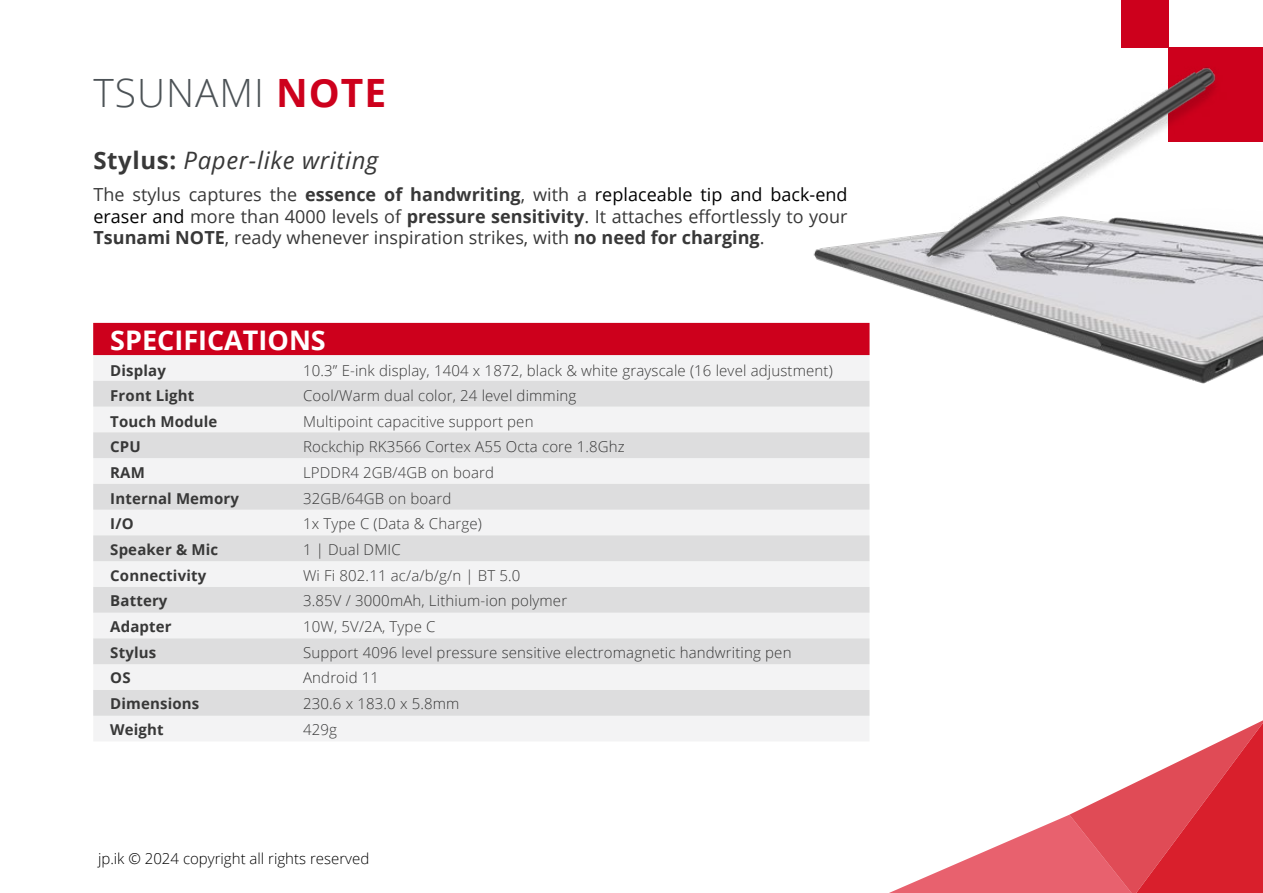
<style>
.page{position:relative;width:1263px;height:893px;background:#fff}
.page>*{position:absolute;margin:0;border:0;box-sizing:border-box;transform-origin:0 0}
.t1{font:300 39px "Open Sans";letter-spacing:.025em;color:#4c5256}
.t2{font:700 27px "Open Sans";color:#fff}
.t3{font:italic 24px "Open Sans";letter-spacing:.025em;color:#383838}
.t4{font:18px/21.6px "Open Sans";color:#383838;text-align:justify}
.t5{font:300 15px/25.7px "Open Sans";letter-spacing:.01em;color:#383838}
.t6{font:700 15px/25.7px "Open Sans";letter-spacing:.01em;color:#383838}
.t7{font:300 15px "Open Sans";color:#000}
.s1{font-weight:700;color:#cd001c}
.s2{font-weight:700;font-style:normal}
.s3{font-weight:700}
.s4{color:#000}
</style>
<div class="page">
<svg style="left:889px;top:720px;width:374px;height:173px"></svg>
<img style="left:787px;top:0;width:476px;height:375px">
<div style="left:93px;top:323px;width:776px;height:32px;background:#cd001c"></div>
<div style="left:93px;top:381px;width:776px;height:26px;background:#ddddde"></div>
<div style="left:93px;top:355px;width:776px;height:26px;background:#f3f3f4"></div>
<div style="left:93px;top:432px;width:776px;height:26px;background:#ddddde"></div>
<div style="left:93px;top:407px;width:776px;height:25px;background:#f3f3f4"></div>
<div style="left:93px;top:484px;width:776px;height:26px;background:#ddddde"></div>
<div style="left:93px;top:458px;width:776px;height:26px;background:#f3f3f4"></div>
<div style="left:93px;top:535px;width:776px;height:26px;background:#ddddde"></div>
<div style="left:93px;top:510px;width:776px;height:25px;background:#f3f3f4"></div>
<div style="left:93px;top:587px;width:776px;height:26px;background:#ddddde"></div>
<div style="left:93px;top:561px;width:776px;height:26px;background:#f3f3f4"></div>
<div style="left:93px;top:638px;width:776px;height:26px;background:#ddddde"></div>
<div style="left:93px;top:613px;width:776px;height:25px;background:#f3f3f4"></div>
<div style="left:93px;top:690px;width:776px;height:26px;background:#ddddde"></div>
<div style="left:93px;top:664px;width:776px;height:26px;background:#f3f3f4"></div>
<div style="left:93px;top:716px;width:776px;height:25px;background:#f3f3f4"></div>
<h1 class="t1" style="left:93px;top:66px;width:294px">TSUNAMI <span class="s1">NOTE</span></h1>
<h3 class="t3" style="left:93px;top:144px;width:286px"><span class="s2">Stylus:</span> Paper-like writing</h3>
<p class="t4" style="left:93px;top:183px;width:756px">The stylus captures the <span class="s3">essence of handwriting</span>, with a <span class="s4">replaceable tip and back-end eraser and</span> more than 4000 levels of <span class="s3">pressure sensitivity</span>. It attaches effortlessly to your <span class="s3">Tsunami NOTE</span>, ready whenever inspiration strikes, with <span class="s3">no need for charging</span>.</p>
<h2 class="t2" style="left:110px;top:321px;width:217px">SPECIFICATIONS</h2>
<p class="t6" style="left:110px;top:357px;width:130px">Display<br>Front Light<br>Touch Module<br>CPU<br>RAM<br>Internal Memory<br>I/O<br>Speaker &amp; Mic<br>Connectivity<br>Battery<br>Adapter<br>Stylus<br>OS<br>Dimensions<br>Weight</p>
<p class="t5" style="left:303px;top:357px;width:531px">10.3’’ E-ink display, 1404 x 1872, black &amp; white grayscale (16 level adjustment)<br>Cool/Warm dual color, 24 level dimming<br>Multipoint capacitive support pen<br>Rockchip RK3566 Cortex A55 Octa core 1.8Ghz<br>LPDDR4 2GB/4GB on board<br>32GB/64GB on board<br>1x Type C (Data &amp; Charge)<br>1 | Dual DMIC<br>Wi Fi 802.11 ac/a/b/g/n | BT 5.0<br>3.85V / 3000mAh, Lithium-ion polymer<br>10W, 5V/2A, Type C<br>Support 4096 level pressure sensitive electromagnetic handwriting pen<br>Android 11<br>230.6 x 183.0 x 5.8mm<br>429g</p>
<p class="t7" style="left:98px;top:848px;width:273px">jp.ik © 2024 copyright all rights reserved</p>
</div>
